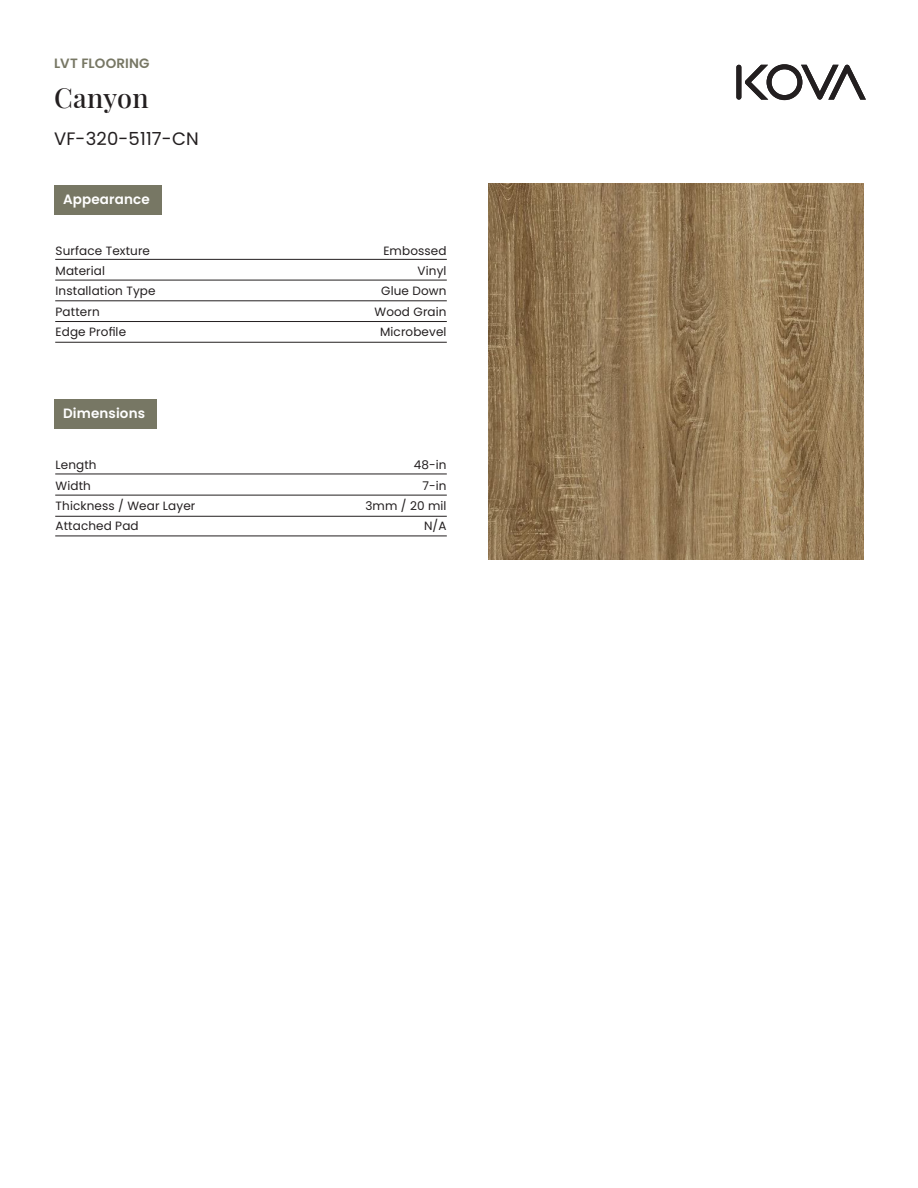
<style>
.page{position:relative;width:918px;height:1188px;background:#fff}
.page>*{position:absolute;margin:0;border:0;box-sizing:border-box;transform-origin:0 0}
.t1{font:500 27px "Playfair Display";letter-spacing:.01em;color:#231f20}
.t2{font:18px "Poppins";letter-spacing:.01em;color:#231f20}
.t3{font:600 13.5px "Poppins";letter-spacing:.01em;color:#fff}
.t4{font:600 13.5px "Poppins";letter-spacing:.01em;color:#777764}
.body{font:12px "Poppins";letter-spacing:.01em;color:#231f20}
</style>
<div class="page">
<div style="left:736px;top:65px;width:5px;height:35px;background:#231f20;border-radius:3px"></div>
<svg style="left:745px;top:64px;width:121px;height:36px"></svg>
<hr style="left:55px;top:536px;width:392px;height:1px;background:#231f20">
<hr style="left:55px;top:516px;width:392px;height:1px;background:#231f20">
<hr style="left:55px;top:495px;width:392px;height:1px;background:#231f20">
<hr style="left:55px;top:474px;width:392px;height:1px;background:#231f20">
<hr style="left:55px;top:259px;width:392px;height:1px;background:#231f20">
<hr style="left:55px;top:280px;width:392px;height:1px;background:#231f20">
<hr style="left:55px;top:301px;width:392px;height:1px;background:#231f20">
<hr style="left:55px;top:321px;width:392px;height:1px;background:#231f20">
<hr style="left:55px;top:342px;width:392px;height:1px;background:#231f20">
<div style="left:54px;top:400px;width:102px;height:29px;background:#777764"></div>
<div style="left:54px;top:185px;width:108px;height:29px;background:#777764"></div>
<img style="left:488px;top:184px;width:376px;height:376px">
<p class="t4" style="left:54px;top:56px;width:97px">LVT FLOORING</p>
<p class="t1" style="left:54px;top:76px;width:96px">Canyon</p>
<p class="t2" style="left:54px;top:128px;width:146px">VF-320-5117-CN</p>
<p class="t3" style="left:63px;top:191px;width:88px">Appearance</p>
<p class="body" style="left:56px;top:243px;width:96px">Surface Texture</p>
<p class="body" style="left:56px;top:264px;width:51px">Material</p>
<p class="body" style="left:56px;top:284px;width:101px">Installation Type</p>
<p class="body" style="left:56px;top:305px;width:46px">Pattern</p>
<p class="body" style="left:56px;top:325px;width:72px">Edge Profile</p>
<p class="t3" style="left:63px;top:406px;width:84px">Dimensions</p>
<p class="body" style="left:56px;top:458px;width:43px">Length</p>
<p class="body" style="left:56px;top:478px;width:37px">Width</p>
<p class="body" style="left:56px;top:499px;width:141px">Thickness / Wear Layer</p>
<p class="body" style="left:56px;top:519px;width:85px">Attached Pad</p>
<p class="body" style="left:383px;top:243px;width:65px">Embossed</p>
<p class="body" style="left:418px;top:264px;width:30px">Vinyl</p>
<p class="body" style="left:381px;top:284px;width:67px">Glue Down</p>
<p class="body" style="left:375px;top:305px;width:74px">Wood Grain</p>
<p class="body" style="left:380px;top:325px;width:68px">Microbevel</p>
<p class="body" style="left:414px;top:458px;width:34px">48-in</p>
<p class="body" style="left:422px;top:478px;width:26px">7-in</p>
<p class="body" style="left:365px;top:499px;width:83px">3mm / 20 mil</p>
<p class="body" style="left:424px;top:519px;width:24px">N/A</p>
</div>
